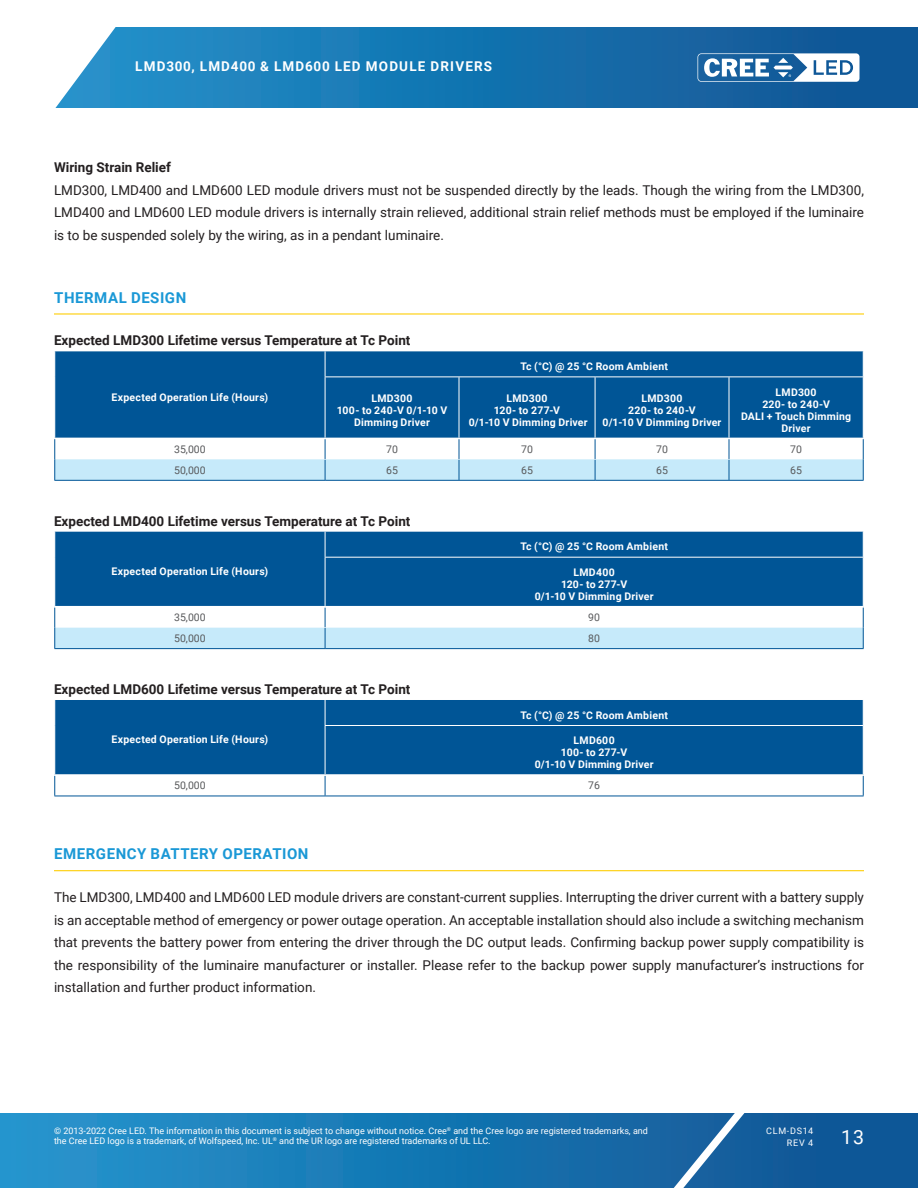
<style>
.page{position:relative;width:918px;height:1188px;background:#fff}
.page>*{position:absolute;margin:0;border:0;box-sizing:border-box;transform-origin:0 0}
.t1{font:19.5px "Roboto";color:#fff}
.Section_heading_with{font:700 15px "Roboto";letter-spacing:.035em;color:#1a98d6}
.Text_justify{font:13.5px/22.5px "Roboto";color:#231f20;text-align:justify}
.Section_subheading{font:700 13.5px "Roboto";color:#231f20}
.t2{font:700 13.5px "Roboto";letter-spacing:.085em;color:#fff}
.table_heading_center{font:700 10.5px/12px "Roboto";letter-spacing:.02em;color:#fff;text-align:center}
.table_text_center_re{font:10.5px "Roboto";color:#57585a}
.t3{font:9px/10.8px "Roboto";color:#fff}
.t4{font:9px/12px "Roboto";letter-spacing:.085em;color:#fff;text-align:right}
</style>
<div class="page">
<svg style="left:0;top:1113px;width:918px;height:75px;background:#1876b2"></svg>
<svg style="left:644px;top:1113px;width:117px;height:75px;background:#296da6"></svg>
<svg style="left:55px;top:27px;width:863px;height:81px;background:#2078b2"></svg>
<svg style="left:698px;top:53px;width:162px;height:29px"></svg>
<hr style="left:54px;top:313px;width:810px;height:2px;background:#fece08">
<hr style="left:54px;top:870px;width:810px;height:1px;background:#fece08">
<div style="left:55px;top:351px;width:808px;height:87px;background:#005596"></div>
<hr style="left:54px;top:480px;width:271px;height:1px;background:#005596">
<hr style="left:325px;top:480px;width:134px;height:1px;background:#005596">
<hr style="left:459px;top:480px;width:136px;height:1px;background:#005596">
<hr style="left:595px;top:480px;width:134px;height:1px;background:#005596">
<svg style="left:54px;top:439px;width:810px;height:41px"></svg>
<hr style="left:729px;top:480px;width:135px;height:1px;background:#005596">
<svg style="left:54px;top:351px;width:1px;height:26px"></svg>
<svg style="left:325px;top:351px;width:1px;height:26px"></svg>
<svg style="left:863px;top:351px;width:1px;height:26px"></svg>
<hr style="left:325px;top:377px;width:1px;height:61px;background:#fff">
<hr style="left:459px;top:377px;width:1px;height:61px;background:#fff">
<hr style="left:595px;top:377px;width:1px;height:61px;background:#fff">
<hr style="left:729px;top:377px;width:1px;height:61px;background:#fff">
<hr style="left:325px;top:377px;width:134px;height:1px;background:#fff">
<hr style="left:459px;top:377px;width:136px;height:1px;background:#fff">
<hr style="left:595px;top:377px;width:134px;height:1px;background:#fff">
<hr style="left:729px;top:377px;width:135px;height:1px;background:#fff">
<div style="left:55px;top:532px;width:808px;height:74px;background:#005596"></div>
<svg style="left:54px;top:607px;width:810px;height:42px"></svg>
<hr style="left:325px;top:648px;width:539px;height:1px;background:#005596">
<svg style="left:54px;top:532px;width:1px;height:25px"></svg>
<svg style="left:325px;top:532px;width:1px;height:25px"></svg>
<svg style="left:863px;top:532px;width:1px;height:25px"></svg>
<hr style="left:325px;top:558px;width:1px;height:48px;background:#fff">
<hr style="left:325px;top:557px;width:539px;height:1px;background:#fff">
<div style="left:55px;top:700px;width:808px;height:74px;background:#005596"></div>
<hr style="left:54px;top:796px;width:271px;height:1px;background:#005596">
<svg style="left:54px;top:776px;width:810px;height:20px"></svg>
<hr style="left:325px;top:796px;width:539px;height:1px;background:#005596">
<svg style="left:54px;top:700px;width:1px;height:25px"></svg>
<svg style="left:325px;top:700px;width:1px;height:25px"></svg>
<svg style="left:863px;top:700px;width:1px;height:25px"></svg>
<hr style="left:325px;top:726px;width:1px;height:48px;background:#fff">
<hr style="left:325px;top:725px;width:539px;height:1px;background:#fff">
<p class="t2" style="left:135px;top:57px;width:358px">LMD300, LMD400 &amp; LMD600 LED MODULE DRIVERS</p>
<p class="Section_subheading" style="left:54px;top:158px;width:119px">Wiring Strain Relief</p>
<p class="Text_justify" style="left:54px;top:178px;width:812px">LMD300, LMD400 and LMD600 LED module drivers must not be suspended directly by the leads. Though the wiring from the LMD300, LMD400 and LMD600 LED module drivers is internally strain relieved, additional strain relief methods must be employed if the luminaire is to be suspended solely by the wiring, as in a pendant luminaire.</p>
<p class="Section_heading_with" style="left:54px;top:287px;width:134px">THERMAL DESIGN</p>
<p class="Section_subheading" style="left:54px;top:331px;width:358px">Expected LMD300 Lifetime versus Temperature at Tc Point</p>
<p class="table_heading_center" style="left:112px;top:391px;width:158px">Expected Operation Life (Hours)</p>
<p class="table_heading_center" style="left:371px;top:392px;width:43px">LMD300</p>
<p class="table_heading_center" style="left:337px;top:404px;width:112px">100- to 240-V 0/1-10 V<br>Dimming Driver</p>
<p class="table_heading_center" style="left:520px;top:360px;width:149px">Tc (°C) @ 25 °C Room Ambient</p>
<p class="table_heading_center" style="left:506px;top:392px;width:43px">LMD300</p>
<p class="table_heading_center" style="left:494px;top:404px;width:68px">120- to 277-V</p>
<p class="table_heading_center" style="left:469px;top:416px;width:120px">0/1-10 V Dimming Driver</p>
<p class="table_heading_center" style="left:641px;top:392px;width:43px">LMD300</p>
<p class="table_heading_center" style="left:628px;top:404px;width:69px">220- to 240-V</p>
<p class="table_heading_center" style="left:603px;top:416px;width:120px">0/1-10 V Dimming Driver</p>
<p class="table_heading_center" style="left:776px;top:386px;width:43px">LMD300</p>
<p class="table_heading_center" style="left:762px;top:398px;width:69px">220- to 240-V</p>
<p class="table_heading_center" style="left:741px;top:410px;width:112px">DALI + Touch Dimming<br>Driver</p>
<p class="table_text_center_re" style="left:174px;top:442px;width:33px">35,000</p>
<p class="table_text_center_re" style="left:386px;top:442px;width:13px">70</p>
<p class="table_text_center_re" style="left:521px;top:442px;width:13px">70</p>
<p class="table_text_center_re" style="left:656px;top:442px;width:13px">70</p>
<p class="table_text_center_re" style="left:790px;top:442px;width:13px">70</p>
<p class="table_text_center_re" style="left:174px;top:462px;width:33px">50,000</p>
<p class="table_text_center_re" style="left:386px;top:462px;width:13px">65</p>
<p class="table_text_center_re" style="left:521px;top:462px;width:13px">65</p>
<p class="table_text_center_re" style="left:656px;top:462px;width:13px">65</p>
<p class="table_text_center_re" style="left:790px;top:462px;width:13px">65</p>
<p class="Section_subheading" style="left:54px;top:511px;width:358px">Expected LMD400 Lifetime versus Temperature at Tc Point</p>
<p class="table_heading_center" style="left:112px;top:565px;width:158px">Expected Operation Life (Hours)</p>
<p class="table_heading_center" style="left:520px;top:540px;width:149px">Tc (°C) @ 25 °C Room Ambient</p>
<p class="table_heading_center" style="left:574px;top:566px;width:43px">LMD400</p>
<p class="table_heading_center" style="left:561px;top:578px;width:68px">120- to 277-V</p>
<p class="table_heading_center" style="left:535px;top:590px;width:120px">0/1-10 V Dimming Driver</p>
<p class="table_text_center_re" style="left:174px;top:610px;width:33px">35,000</p>
<p class="table_text_center_re" style="left:588px;top:610px;width:13px">90</p>
<p class="table_text_center_re" style="left:174px;top:631px;width:33px">50,000</p>
<p class="table_text_center_re" style="left:588px;top:631px;width:13px">80</p>
<p class="Section_subheading" style="left:54px;top:680px;width:358px">Expected LMD600 Lifetime versus Temperature at Tc Point</p>
<p class="table_heading_center" style="left:112px;top:733px;width:158px">Expected Operation Life (Hours)</p>
<p class="table_heading_center" style="left:520px;top:709px;width:149px">Tc (°C) @ 25 °C Room Ambient</p>
<p class="table_heading_center" style="left:574px;top:734px;width:43px">LMD600</p>
<p class="table_heading_center" style="left:561px;top:746px;width:68px">100- to 277-V</p>
<p class="table_heading_center" style="left:535px;top:758px;width:120px">0/1-10 V Dimming Driver</p>
<p class="table_text_center_re" style="left:174px;top:778px;width:33px">50,000</p>
<p class="table_text_center_re" style="left:588px;top:778px;width:13px">76</p>
<p class="Section_heading_with" style="left:54px;top:843px;width:256px">EMERGENCY BATTERY OPERATION</p>
<p class="Text_justify" style="left:54px;top:886px;width:812px">The LMD300, LMD400 and LMD600 LED module drivers are constant‑current supplies. Interrupting the driver current with a battery supply is an acceptable method of emergency or power outage operation. An acceptable installation should also include a switching mechanism that prevents the battery power from entering the driver through the DC output leads. Confirming backup power supply compatibility is the responsibility of the luminaire manufacturer or installer. Please refer to the backup power supply manufacturer’s instructions for installation and further product information.</p>
<p class="t3" style="left:54px;top:1125px;width:596px">© 2013-2022 Cree LED. The information in this document is subject to change without notice. Cree<sup>®</sup> and the Cree logo are registered trademarks, and the Cree LED logo is a trademark, of Wolfspeed, Inc. UL<sup>®</sup> and the UR logo are registered trademarks of UL LLC.</p>
<p class="t4" style="left:766px;top:1124px;width:48px">CLM-DS14<br>REV 4</p>
<h1 class="t1" style="left:841px;top:1123px;width:24px">13</h1>
</div>
